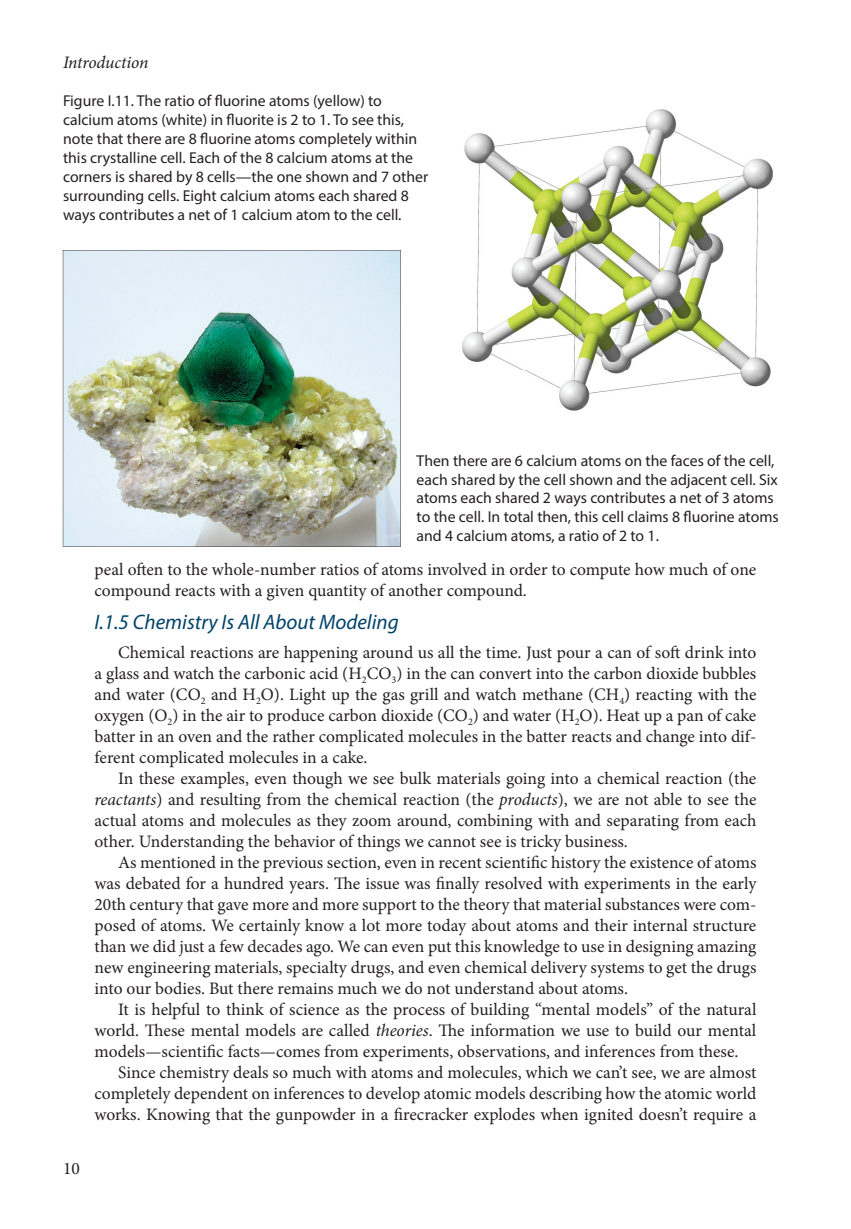
<style>
.page{position:relative;width:851px;height:1229px;background:#fff}
.page>*{position:absolute;margin:0;border:0;box-sizing:border-box;transform-origin:0 0}
.t1{font:italic 21px "Myriad Pro";color:#01426a}
.t2{font:17.5px/21px "Minion Pro";color:#231f20;text-align:justify}
.t3{font:italic 17.5px "Minion Pro";letter-spacing:-.01em;color:#231f20}
.t4{font:15.75px/18.9px "Myriad Pro";color:#231f20}
.s1{font-style:italic}
</style>
<div class="page">
<img style="left:63px;top:250px;width:338px;height:296px">
<img style="left:462px;top:109px;width:311px;height:302px">
<p class="t3" style="left:63px;top:50px;width:87px">Introduction</p>
<p class="t4" style="left:63px;top:91px;width:367px">Figure I.11. The ratio of fluorine atoms (yellow) to calcium atoms (white) in fluorite is 2 to 1. To see this, note that there are 8 fluorine atoms completely within this crystalline cell. Each of the 8 calcium atoms at the corners is shared by 8 cells—the one shown and 7 other surrounding cells. Eight calcium atoms each shared 8 ways contributes a net of 1 calcium atom to the cell.</p>
<p class="t4" style="left:416px;top:450px;width:363px">Then there are 6 calcium atoms on the faces of the cell, each shared by the cell shown and the adjacent cell. Six atoms each shared 2 ways contributes a net of 3 atoms to the cell. In total then, this cell claims 8 fluorine atoms and 4 calcium atoms, a ratio of 2 to 1.</p>
<p class="t2" style="left:63px;top:1157px;width:18px">10</p>
<p class="t2" style="left:94px;top:559px;width:663px">peal often to the whole-number ratios of atoms involved in order to compute how much of one compound reacts with a given quantity of another compound.</p>
<p class="t1" style="left:94px;top:609px;width:306px">I.1.5 Chemistry Is All About Modeling</p>
<p class="t2" style="left:94px;top:642px;width:663px;text-indent:24px">Chemical reactions are happening around us all the time. Just pour a can of soft drink into a glass and watch the carbonic acid (H<sub>2</sub>CO<sub>3</sub>) in the can convert into the carbon dioxide bubbles and water (CO<sub>2</sub> and H<sub>2</sub>O). Light up the gas grill and watch methane (CH<sub>4</sub>) reacting with the oxygen (O<sub>2</sub>) in the air to produce carbon dioxide (CO<sub>2</sub>) and water (H<sub>2</sub>O). Heat up a pan of cake batter in an oven and the rather complicated molecules in the batter reacts and change into dif&shy;ferent complicated molecules in a cake.</p>
<p class="t2" style="left:95px;top:768px;width:663px;text-indent:24px">In these examples, even though we see bulk materials going into a chemical reaction (the <span class="s1">reactants</span>) and resulting from the chemical reaction (the <span class="s1">products</span>), we are not able to see the actual atoms and molecules as they zoom around, combining with and separating from each other. Understanding the behavior of things we cannot see is tricky business.</p>
<p class="t2" style="left:95px;top:852px;width:663px;text-indent:24px">As mentioned in the previous section, even in recent scientific history the existence of atoms was debated for a hundred years. The issue was finally resolved with experiments in the early 20th century that gave more and more support to the theory that material substances were com&shy;posed of atoms. We certainly know a lot more today about atoms and their internal structure than we did just a few decades ago. We can even put this knowledge to use in designing amazing new engineering materials, specialty drugs, and even chemical delivery systems to get the drugs into our bodies. But there remains much we do not understand about atoms.</p>
<p class="t2" style="left:95px;top:999px;width:663px;text-indent:24px">It is helpful to think of science as the process of building “mental models” of the natural world. These mental models are called <span class="s1">theories</span>. The information we use to build our mental models—scientific facts—comes from experiments, observations, and inferences from these.</p>
<p class="t2" style="left:95px;top:1062px;width:663px;text-indent:24px">Since chemistry deals so much with atoms and molecules, which we can’t see, we are almost completely dependent on inferences to develop atomic models describing how the atomic world works. Knowing that the gunpowder in a firecracker explodes when ignited doesn’t require a</p>
</div>
